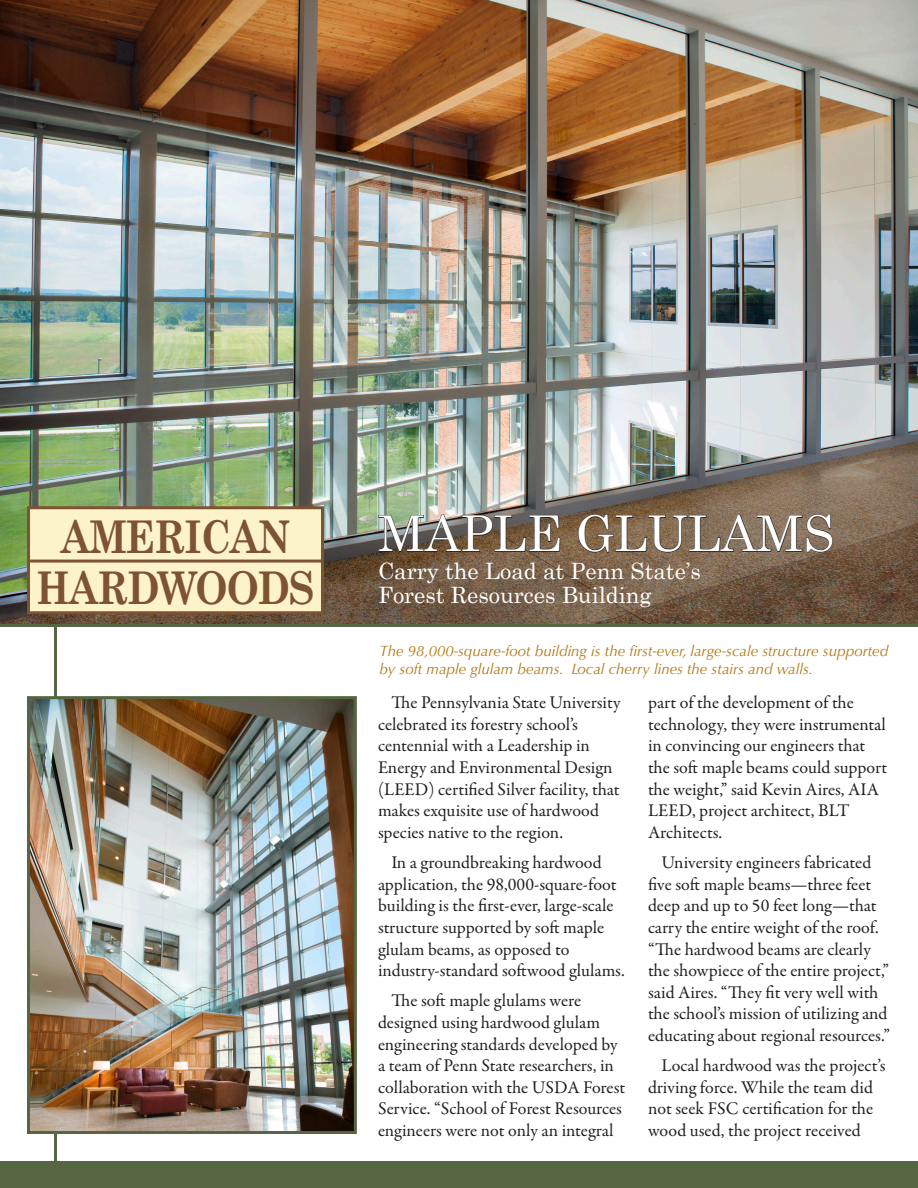
<style>
.page{position:relative;width:918px;height:1188px;background:#fff}
.page>*{position:absolute;margin:0;border:0;box-sizing:border-box;transform-origin:0 0}
.t1{font:49.5px "Century Schoolbook";color:#fff}
.t2{font:700 45.3px/50.7px "Century Schoolbook";letter-spacing:-.03em;color:#7e5334;text-align:center;scale:.86 1}
.t3{font:22.5px "Century Schoolbook";color:#fff}
.t4{font:18px/21.6px "Garamond Premr Pro";color:#231f20}
.t5{font:italic 15px/18px "Optima LT Std";color:#b57a17}
</style>
<div class="page">
<img style="left:0;top:0;width:918px;height:624px">
<hr style="left:54px;top:625px;width:3px;height:563px;background:#576642">
<hr style="left:0;top:624px;width:918px;height:3px;background:#576642">
<img style="left:378px;top:514px;width:183px;height:38px">
<svg style="left:578px;top:514px;width:255px;height:39px;background:#76624e"></svg>
<div style="left:0;top:1161px;width:918px;height:27px;background:#576642"></div>
<img style="left:31px;top:700px;width:322px;height:430px">
<div style="left:27px;top:696px;width:330px;height:438px;border:3px solid #576642"></div>
<div style="left:28px;top:508px;width:294px;height:105px;background:#fdf3c8"></div>
<div style="left:27px;top:506px;width:297px;height:108px;border:3px solid #7e5334"></div>
<hr style="left:28px;top:560px;width:294px;height:3px;background:#7e5334">
<p class="t2" style="left:36px;top:509px;width:326px">AMERICAN<br>HARDWOODS</p>
<p class="t1" style="left:378px;top:492px;width:458px">MAPLE GLULAMS</p>
<p class="t3" style="left:378px;top:552px;width:324px">Carry the Load at Penn State’s</p>
<p class="t3" style="left:378px;top:576px;width:275px">Forest Resources Building</p>
<p class="t5" style="left:380px;top:642px;width:510px">The 98,000-square-foot building is the first-ever, large-scale structure supported by soft maple glulam beams. Local cherry lines the stairs and walls.</p>
<p class="t4" style="left:378px;top:692px;width:244px;text-indent:14px">The Pennsylvania State University celebrated its forestry school’s centennial with a Leadership in Energy and Environmental Design (LEED) certified Silver facility, that makes exquisite use of hardwood species native to the region.</p>
<p class="t4" style="left:378px;top:852px;width:240px;text-align:center">In a groundbreaking hardwood application, the 98,000-square-foot building is the first-ever, large-scale</p>
<p class="t4" style="left:378px;top:917px;width:248px">structure supported by soft maple glulam beams, as opposed to industry-standard softwood glulams.</p>
<p class="t4" style="left:378px;top:990px;width:249px;text-indent:14px">The soft maple glulams were designed using hardwood glulam engineering standards developed by a team of Penn State researchers, in collaboration with the USDA Forest Service. “School of Forest Resources engineers were not only an integral</p>
<p class="t4" style="left:648px;top:692px;width:241px">part of the development of the technology, they were instrumental in convincing our engineers that the soft maple beams could support the weight,” said Kevin Aires, AIA<br>LEED, project architect, BLT<br>Architects.</p>
<p class="t4" style="left:648px;top:852px;width:244px;text-indent:14px">University engineers fabricated five soft maple beams—three feet deep and up to 50 feet long—that carry the entire weight of the roof. “The hardwood beams are clearly the showpiece of the entire project,” said Aires. “They fit very well with the school’s mission of utilizing and educating about regional resources.”</p>
<p class="t4" style="left:648px;top:1055px;width:239px;text-indent:14px">Local hardwood was the project’s driving force. While the team did not seek FSC certification for the wood used, the project received</p>
</div>
